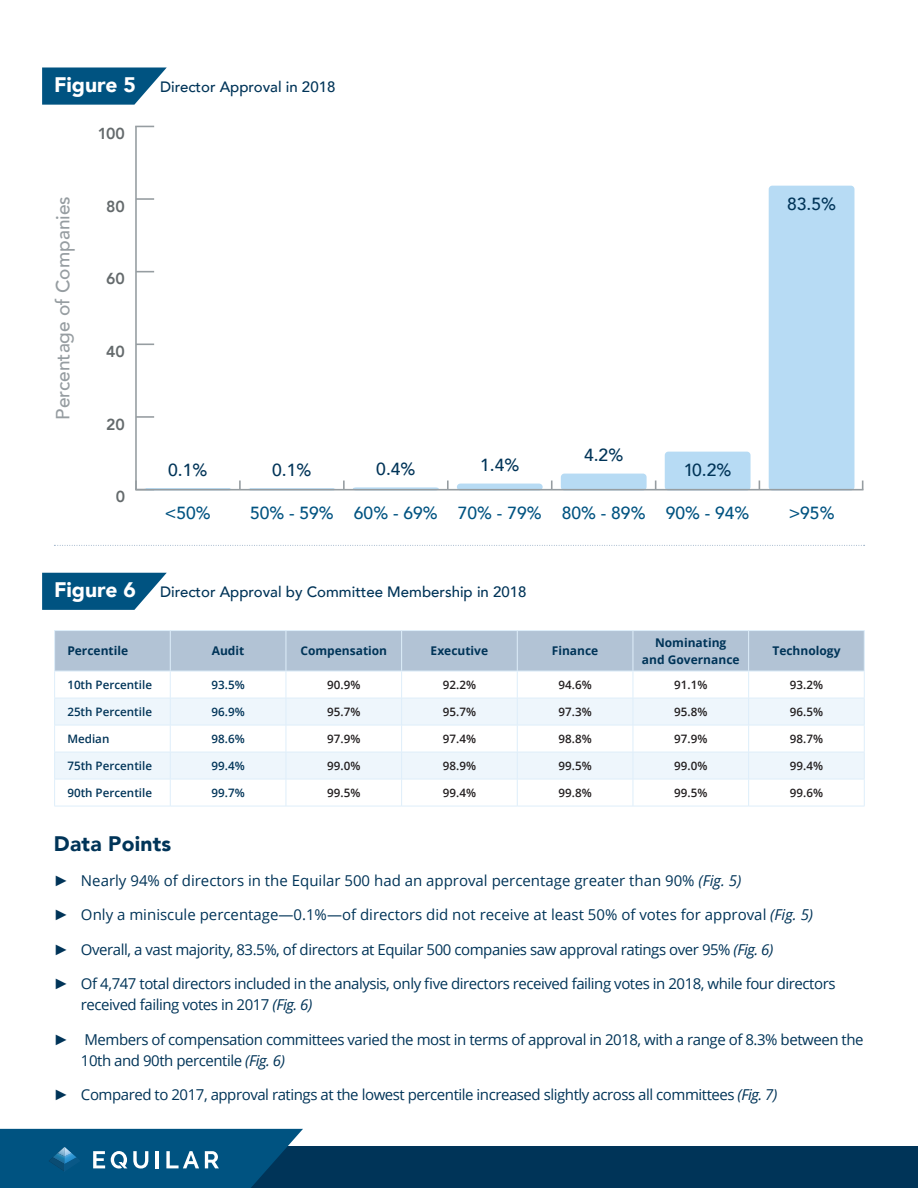
<style>
.page{position:relative;width:918px;height:1188px;background:#fff}
.page>*{position:absolute;margin:0;border:0;box-sizing:border-box;transform-origin:0 0}
.t1{font:900 21px "Avenir LT Com";letter-spacing:.01em;color:#003458}
.t2{font:500 19.05px "Avenir LT Com";color:#969da1}
.t3{font:500 17.55px "Avenir LT Com";color:#005381}
.t4{font:500 17.55px "Avenir LT Com";color:#003458}
.t5{font:800 15.9px "Avenir LT Com";color:#646a6c}
.t6{font:15px/21px "Open Sans";letter-spacing:-.03em;color:#003458}
.t7{font:15px "Open Sans";color:#003458}
.t8{font:500 15px "Avenir LT Com";color:#003458}
.t9{font:700 12px/16.5px "Open Sans";color:#003458;text-align:center}
.t10{font:600 11.7px "Open Sans";color:#231f20}
.t11{font:600 11.7px "Open Sans";color:#003458}
.s1{font-weight:900;font-size:21px;color:#fff}
.s2{font-family:"Arial"}
.s3{font-style:italic}
</style>
<div class="page">
<div style="left:0;top:1146px;width:918px;height:42px;background:#003458"></div>
<svg style="left:0;top:1129px;width:303px;height:59px;background:#0d5984"></svg>
<hr style="left:156px;top:1151px;width:3px;height:17px;background:#fff">
<svg style="left:54px;top:545px;width:811px;height:1px"></svg>
<svg style="left:239px;top:481px;width:2px;height:8px"></svg>
<svg style="left:343px;top:481px;width:2px;height:8px"></svg>
<svg style="left:447px;top:481px;width:2px;height:8px"></svg>
<svg style="left:551px;top:481px;width:2px;height:8px"></svg>
<hr style="left:135px;top:126px;width:2px;height:364px;background:#969da1">
<svg style="left:137px;top:416px;width:17px;height:2px"></svg>
<svg style="left:137px;top:344px;width:17px;height:1px"></svg>
<svg style="left:137px;top:271px;width:17px;height:1px"></svg>
<svg style="left:137px;top:198px;width:17px;height:2px"></svg>
<svg style="left:137px;top:126px;width:17px;height:1px"></svg>
<svg style="left:135px;top:488px;width:97px;height:3px"></svg>
<svg style="left:248px;top:488px;width:88px;height:3px"></svg>
<svg style="left:352px;top:487px;width:88px;height:4px"></svg>
<div style="left:457px;top:484px;width:86px;height:6px;border:2px solid #b7dbf4;border-radius:3px"></div>
<div style="left:562px;top:474px;width:84px;height:16px;background:#b7dbf4;border-radius:3px"></div>
<div style="left:561px;top:474px;width:86px;height:16px;border:2px solid #b7dbf4;border-radius:3px"></div>
<div style="left:666px;top:452px;width:84px;height:38px;background:#b7dbf4;border-radius:3px"></div>
<div style="left:665px;top:452px;width:86px;height:38px;border:2px solid #b7dbf4;border-radius:3px"></div>
<div style="left:770px;top:186px;width:84px;height:304px;background:#b7dbf4;border-radius:3px"></div>
<div style="left:769px;top:186px;width:85px;height:304px;border:2px solid #b7dbf4;border-radius:3px"></div>
<hr style="left:135px;top:489px;width:728px;height:1px;background:#969da1">
<svg style="left:42px;top:68px;width:125px;height:37px;background:#246b92"></svg>
<hr style="left:54px;top:630px;width:116px;height:1px;background:#deeefa">
<hr style="left:170px;top:630px;width:116px;height:1px;background:#deeefa">
<hr style="left:286px;top:630px;width:116px;height:1px;background:#deeefa">
<hr style="left:402px;top:630px;width:115px;height:1px;background:#deeefa">
<hr style="left:517px;top:630px;width:116px;height:1px;background:#deeefa">
<hr style="left:633px;top:630px;width:116px;height:1px;background:#deeefa">
<hr style="left:749px;top:630px;width:116px;height:1px;background:#deeefa">
<svg style="left:54px;top:631px;width:811px;height:175px"></svg>
<hr style="left:54px;top:806px;width:116px;height:1px;background:#deeefa">
<hr style="left:170px;top:806px;width:116px;height:1px;background:#deeefa">
<hr style="left:286px;top:806px;width:116px;height:1px;background:#deeefa">
<hr style="left:402px;top:806px;width:115px;height:1px;background:#deeefa">
<hr style="left:517px;top:806px;width:116px;height:1px;background:#deeefa">
<hr style="left:633px;top:806px;width:116px;height:1px;background:#deeefa">
<hr style="left:749px;top:806px;width:116px;height:1px;background:#deeefa">
<svg style="left:42px;top:573px;width:125px;height:37px;background:#226a92"></svg>
<p class="t8" style="left:54px;top:78px;width:283px"><span class="s1">Figure 5</span> Director Approval in 2018</p>
<p class="t2" style="left:51px;top:420px;width:225px;rotate:-90deg">Percentage of Companies</p>
<p class="t5" style="left:98px;top:124px;width:28px">100</p>
<p class="t5" style="left:106px;top:197px;width:20px">80</p>
<p class="t5" style="left:106px;top:269px;width:20px">60</p>
<p class="t5" style="left:106px;top:342px;width:20px">40</p>
<p class="t5" style="left:106px;top:415px;width:20px">20</p>
<p class="t5" style="left:116px;top:487px;width:11px">0</p>
<p class="t4" style="left:787px;top:194px;width:50px">83.5%</p>
<p class="t4" style="left:168px;top:460px;width:41px">0.1%</p>
<p class="t4" style="left:272px;top:460px;width:41px">0.1%</p>
<p class="t4" style="left:376px;top:459px;width:41px">0.4%</p>
<p class="t4" style="left:480px;top:455px;width:41px">1.4%</p>
<p class="t4" style="left:584px;top:445px;width:41px">4.2%</p>
<p class="t4" style="left:684px;top:460px;width:49px">10.2%</p>
<p class="t3" style="left:165px;top:503px;width:47px">&lt;50%</p>
<p class="t3" style="left:250px;top:503px;width:501px">50% - 59% 60% - 69% 70% - 79% 80% - 89% 90% - 94%</p>
<p class="t3" style="left:789px;top:503px;width:47px">&gt;95%</p>
<p class="t8" style="left:54px;top:583px;width:474px"><span class="s1">Figure 6</span> Director Approval by Committee Membership in 2018</p>
<p class="t9" style="left:67px;top:642px;width:62px">Percentile</p>
<p class="t9" style="left:212px;top:642px;width:34px">Audit</p>
<p class="t9" style="left:300px;top:642px;width:88px">Compensation</p>
<p class="t9" style="left:431px;top:642px;width:59px">Executive</p>
<p class="t9" style="left:552px;top:642px;width:48px">Finance</p>
<p class="t9" style="left:642px;top:634px;width:99px">Nominating<br>and Governance</p>
<p class="t9" style="left:772px;top:643px;width:70px">Technology</p>
<p class="t11" style="left:67px;top:677px;width:86px">10th Percentile</p>
<p class="t11" style="left:212px;top:677px;width:35px">93.5%</p>
<p class="t10" style="left:327px;top:677px;width:35px">90.9%</p>
<p class="t10" style="left:443px;top:677px;width:35px">92.2%</p>
<p class="t10" style="left:559px;top:677px;width:35px">94.6%</p>
<p class="t10" style="left:674px;top:677px;width:35px">91.1%</p>
<p class="t10" style="left:790px;top:677px;width:35px">93.2%</p>
<p class="t11" style="left:67px;top:704px;width:86px">25th Percentile</p>
<p class="t11" style="left:212px;top:704px;width:35px">96.9%</p>
<p class="t10" style="left:327px;top:704px;width:35px">95.7%</p>
<p class="t10" style="left:443px;top:704px;width:35px">95.7%</p>
<p class="t10" style="left:559px;top:704px;width:35px">97.3%</p>
<p class="t10" style="left:674px;top:704px;width:35px">95.8%</p>
<p class="t10" style="left:790px;top:704px;width:35px">96.5%</p>
<p class="t11" style="left:67px;top:731px;width:44px">Median</p>
<p class="t11" style="left:212px;top:731px;width:35px">98.6%</p>
<p class="t10" style="left:327px;top:731px;width:35px">97.9%</p>
<p class="t10" style="left:443px;top:731px;width:35px">97.4%</p>
<p class="t10" style="left:559px;top:731px;width:35px">98.8%</p>
<p class="t10" style="left:674px;top:731px;width:35px">97.9%</p>
<p class="t10" style="left:790px;top:731px;width:35px">98.7%</p>
<p class="t11" style="left:67px;top:758px;width:86px">75th Percentile</p>
<p class="t11" style="left:212px;top:758px;width:35px">99.4%</p>
<p class="t10" style="left:327px;top:758px;width:35px">99.0%</p>
<p class="t10" style="left:443px;top:758px;width:35px">98.9%</p>
<p class="t10" style="left:559px;top:758px;width:35px">99.5%</p>
<p class="t10" style="left:674px;top:758px;width:35px">99.0%</p>
<p class="t10" style="left:790px;top:758px;width:35px">99.4%</p>
<p class="t11" style="left:67px;top:785px;width:86px">90th Percentile</p>
<p class="t11" style="left:212px;top:785px;width:35px">99.7%</p>
<p class="t10" style="left:327px;top:785px;width:35px">99.5%</p>
<p class="t10" style="left:443px;top:785px;width:35px">99.4%</p>
<p class="t10" style="left:559px;top:785px;width:35px">99.8%</p>
<p class="t10" style="left:674px;top:785px;width:35px">99.5%</p>
<p class="t10" style="left:790px;top:785px;width:35px">99.6%</p>
<h1 class="t1" style="left:54px;top:831px;width:119px">Data Points</h1>
<p class="t7" style="left:54px;top:870px;width:689px"><span class="s2">►</span> Nearly 94% of directors in the Equilar 500 had an approval percentage greater than 90% <span class="s3">(Fig. 5)</span></p>
<p class="t7" style="left:54px;top:905px;width:761px"><span class="s2">►</span> Only a miniscule percentage—0.1%—of directors did not receive at least 50% of votes for approval <span class="s3">(Fig. 5)</span></p>
<p class="t6" style="left:54px;top:939px;width:721px"><span class="s2">►</span> Overall, a vast majority, 83.5%, of directors at Equilar 500 companies saw approval ratings over 95% <span class="s3">(Fig. 6)</span></p>
<p class="t6" style="left:81px;top:973px;width:756px;text-indent:-27px"><span class="s2">►</span> Of 4,747 total directors included in the analysis, only five directors received failing votes in 2018, while four directors received failing votes in 2017 <span class="s3">(Fig. 6)</span></p>
<p class="t6" style="left:81px;top:1029px;width:784px;text-indent:-27px"><span class="s2">►</span> Members of compensation committees varied the most in terms of approval in 2018, with a range of 8.3% between the<br>10th and 90th percentile <span class="s3">(Fig. 6)</span></p>
<p class="t6" style="left:54px;top:1084px;width:725px"><span class="s2">►</span> Compared to 2017, approval ratings at the lowest percentile increased slightly across all committees <span class="s3">(Fig. 7)</span></p>
</div>
